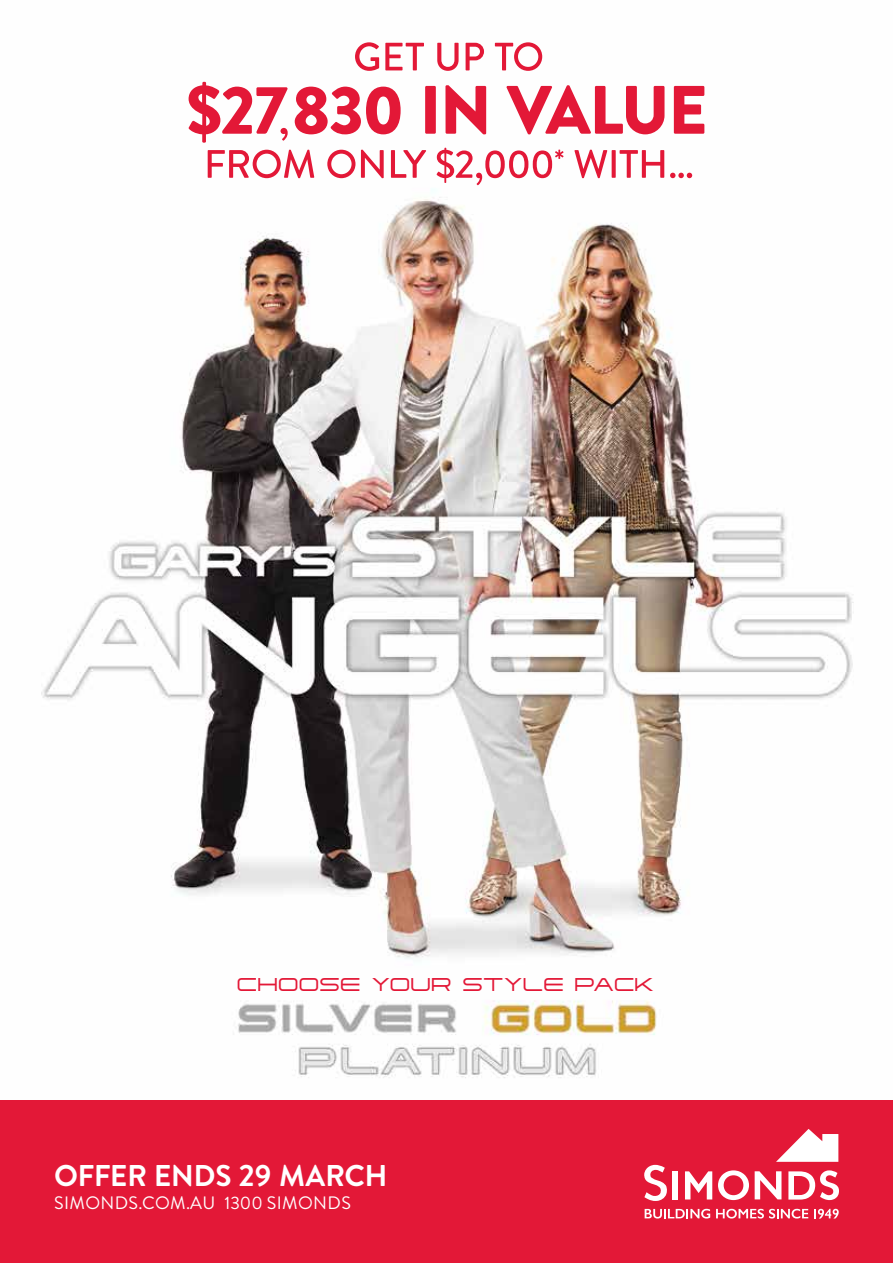
<style>
.page{position:relative;width:893px;height:1263px;background:#fff}
.page>*{position:absolute;margin:0;border:0;box-sizing:border-box;transform-origin:0 0}
.t1{font:700 30px "Brandon Text";letter-spacing:-.005em;color:#fff}
.t2{font:300 18.6px "Tachyon";letter-spacing:.025em;color:#e31837}
.t3{font:18px "Brandon Grotesque";letter-spacing:.02em;color:#fff}
</style>
<div class="page">
<img style="left:41px;top:42px;width:813px;height:1036px">
<div style="left:0;top:1101px;width:893px;height:162px;background:#e31837"></div>
<svg style="left:355px;top:42px;width:24px;height:29px"></svg>
<svg style="left:385px;top:43px;width:39px;height:27px"></svg>
<svg style="left:437px;top:43px;width:22px;height:28px"></svg>
<svg style="left:466px;top:43px;width:18px;height:27px"></svg>
<svg style="left:495px;top:42px;width:47px;height:29px"></svg>
<svg style="left:208px;top:150px;width:106px;height:28px"></svg>
<svg style="left:327px;top:150px;width:28px;height:28px"></svg>
<svg style="left:361px;top:150px;width:23px;height:28px"></svg>
<svg style="left:391px;top:150px;width:35px;height:28px"></svg>
<svg style="left:436px;top:148px;width:128px;height:37px"></svg>
<svg style="left:574px;top:150px;width:33px;height:28px"></svg>
<svg style="left:612px;top:150px;width:4px;height:28px"></svg>
<svg style="left:620px;top:150px;width:44px;height:28px"></svg>
<svg style="left:670px;top:173px;width:22px;height:5px"></svg>
<svg style="left:189px;top:82px;width:99px;height:61px"></svg>
<svg style="left:295px;top:87px;width:106px;height:47px"></svg>
<div style="left:425px;top:86px;width:11px;height:48px;background:#e31837"></div>
<svg style="left:445px;top:85px;width:41px;height:49px"></svg>
<svg style="left:506px;top:85px;width:158px;height:49px"></svg>
<svg style="left:674px;top:86px;width:30px;height:48px"></svg>
<svg style="left:645px;top:1209px;width:65px;height:9px"></svg>
<svg style="left:716px;top:1209px;width:92px;height:9px"></svg>
<svg style="left:814px;top:1209px;width:25px;height:9px"></svg>
<svg style="left:776px;top:1129px;width:62px;height:33px"></svg>
<svg style="left:685px;top:1171px;width:27px;height:28px"></svg>
<div style="left:673px;top:1171px;width:5px;height:28px;background:#fff"></div>
<svg style="left:718px;top:1170px;width:31px;height:30px"></svg>
<svg style="left:788px;top:1170px;width:51px;height:30px"></svg>
<svg style="left:755px;top:1171px;width:26px;height:28px"></svg>
<svg style="left:644px;top:1165px;width:23px;height:36px"></svg>
<p class="t2" style="left:238px;top:973px;width:419px">CHOOSE YOUR STYLE PACK</p>
<h1 class="t1" style="left:54px;top:1154px;width:335px">OFFER ENDS 29 MARCH</h1>
<p class="t3" style="left:54px;top:1190px;width:298px">SIMONDS.COM.AU 1300 SIMONDS</p>
</div>
